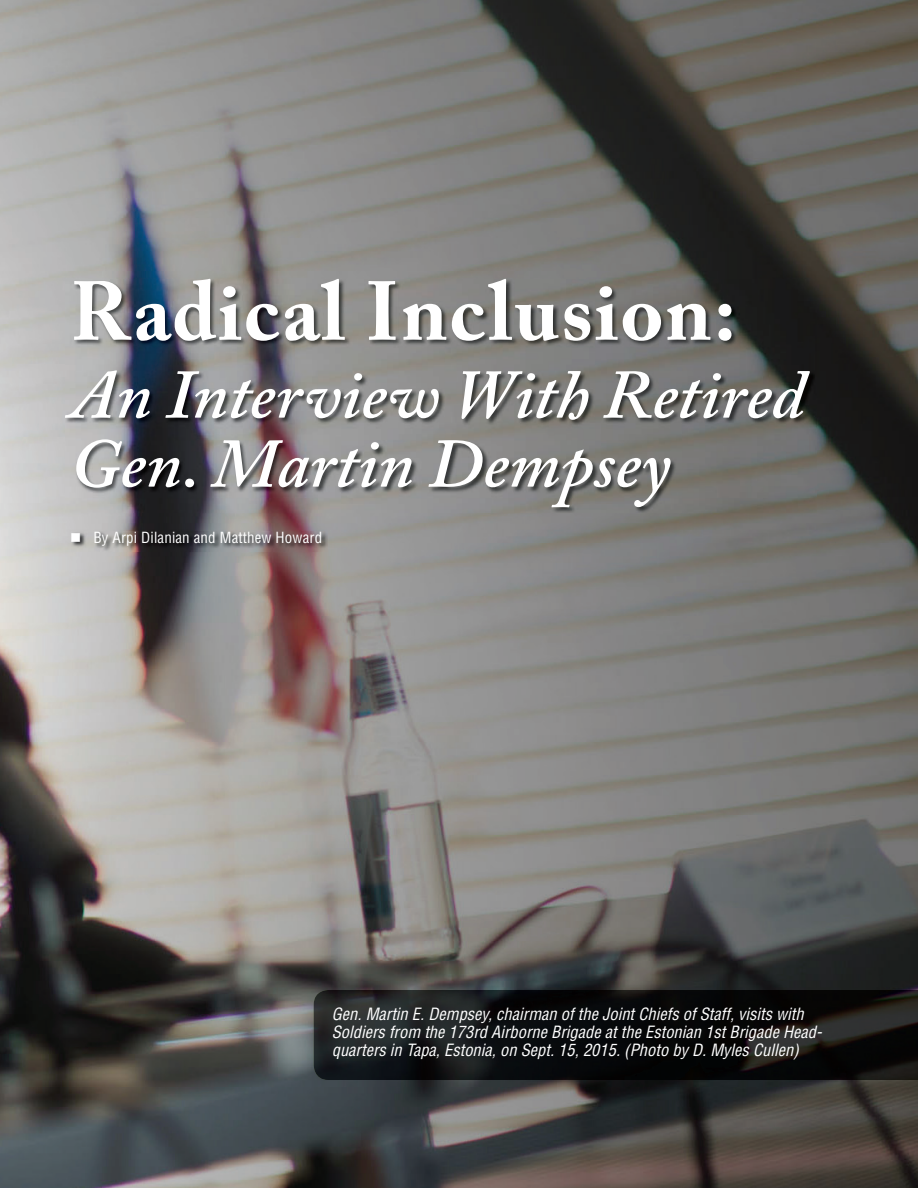
<style>
.page{position:relative;width:918px;height:1188px;background:#fff}
.page>*{position:absolute;margin:0;border:0;box-sizing:border-box;transform-origin:0 0}
.t1{font:700 82.5px "Adobe Caslon Pro";letter-spacing:.02em;color:#fff}
.t2{font:italic 600 69px/69px "Adobe Caslon Pro";color:#fff}
.t3{font:italic condensed 16.5px/18px "Helvetica LT Std";color:#fff}
.t4{font:condensed 15px "Helvetica LT Std";letter-spacing:.01em;color:#fff}
</style>
<div class="page">
<img style="left:0;top:0;width:918px;height:1188px">
<img style="left:66px;top:279px;width:751px;height:233px">
<img style="left:72px;top:531px;width:255px;height:20px">
<img style="left:314px;top:990px;width:604px;height:90px">
<h1 class="t1" style="left:70px;top:263px;width:668px">Radical Inclusion:</h1>
<h2 class="t2" style="left:70px;top:359px;width:736px">An Interview With Retired<br>Gen. Martin Dempsey</h2>
<p class="t4" style="left:70px;top:528px;width:254px">■ By Arpi Dilanian and Matthew Howard</p>
<p class="t3" style="left:332px;top:1005px;width:492px">Gen. Martin E. Dempsey, chairman of the Joint Chiefs of Staff, visits with<br>Soldiers from the 173rd Airborne Brigade at the Estonian 1st Brigade Head&shy;quarters in Tapa, Estonia, on Sept. 15, 2015. (Photo by D. Myles Cullen)</p>
</div>
